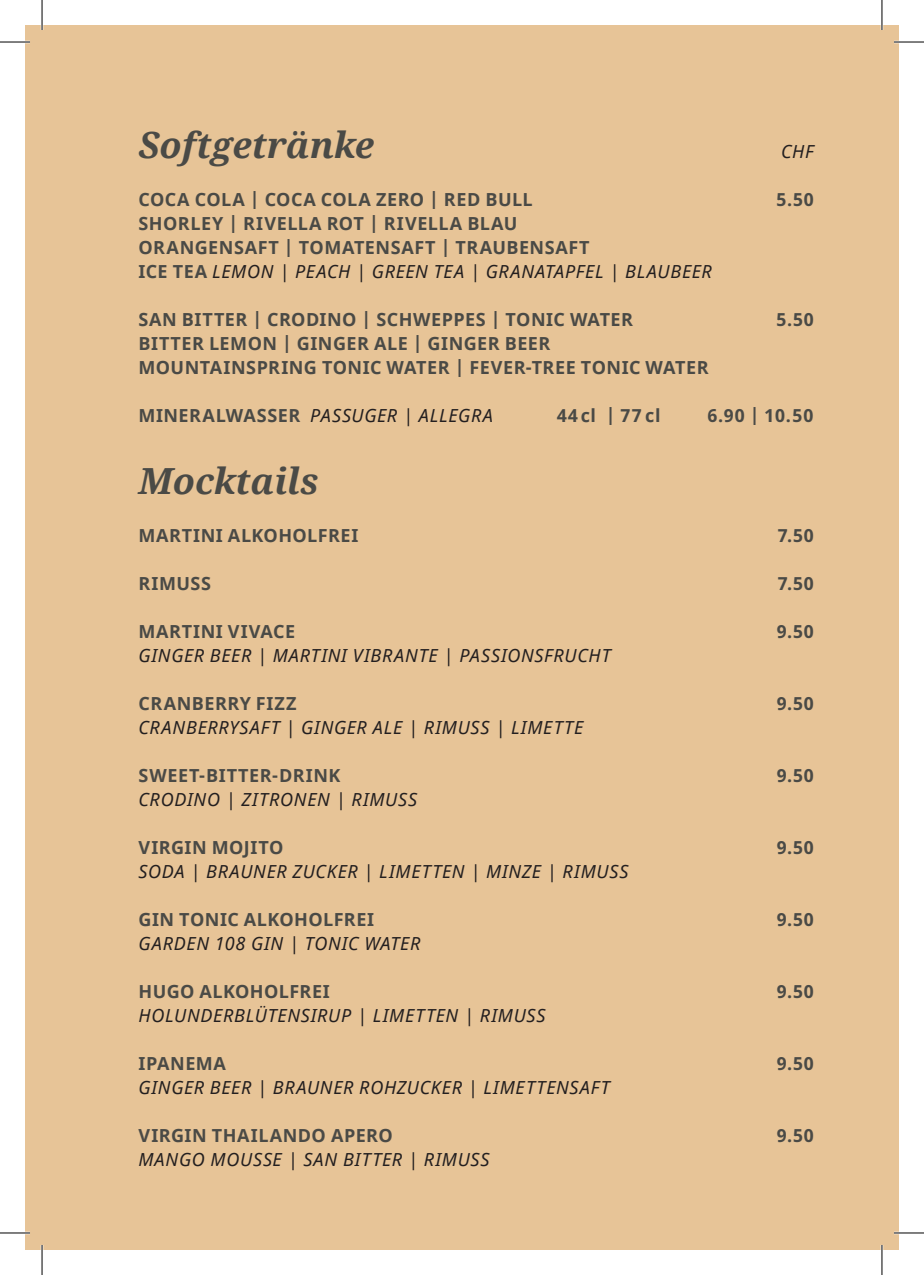
<style>
.page{position:relative;width:924px;height:1275px;background:#fff}
.page>*{position:absolute;margin:0;border:0;box-sizing:border-box;transform-origin:0 0}
.t1{font:italic 700 36px "Noto Serif";color:#4a4a46}
.t2{font:700 18px/24px "Noto Sans";letter-spacing:.03em;color:#4a4a46}
.t3{font:italic 18px "Noto Sans";letter-spacing:.04em;color:#231f20}
.s1{font-weight:400;font-style:italic;color:#231f20}
.s2{font-weight:700;font-style:normal;color:#4a4a46}
</style>
<div class="page">
<div style="left:25px;top:25px;width:873px;height:1225px;background:#e7c497"></div>
<hr style="left:0;top:41px;width:30px;height:2px;background:#fff">
<hr style="left:893px;top:41px;width:30px;height:2px;background:#fff">
<hr style="left:0;top:1231px;width:30px;height:3px;background:#fff">
<hr style="left:893px;top:1231px;width:30px;height:3px;background:#fff">
<hr style="left:41px;top:0;width:2px;height:30px;background:#fff">
<hr style="left:41px;top:1245px;width:2px;height:30px;background:#fff">
<hr style="left:880px;top:0;width:2px;height:30px;background:#fff">
<hr style="left:880px;top:1245px;width:2px;height:30px;background:#fff">
<hr style="left:0;top:42px;width:30px;height:1px;background:#000">
<hr style="left:893px;top:42px;width:30px;height:1px;background:#000">
<hr style="left:0;top:1232px;width:30px;height:1px;background:#000">
<hr style="left:893px;top:1232px;width:30px;height:1px;background:#000">
<hr style="left:42px;top:0;width:1px;height:30px;background:#000">
<hr style="left:42px;top:1245px;width:1px;height:30px;background:#000">
<hr style="left:881px;top:0;width:1px;height:30px;background:#000">
<hr style="left:881px;top:1245px;width:1px;height:30px;background:#000">
<h1 class="t1" style="left:138px;top:120px;width:237px">Softgetränke</h1>
<p class="t3" style="left:780px;top:139px;width:34px">CHF</p>
<p class="t2" style="left:138px;top:188px;width:395px">COCA COLA | COCA COLA ZERO | RED BULL</p>
<p class="t2" style="left:776px;top:188px;width:39px">5.50</p>
<p class="t2" style="left:138px;top:212px;width:574px">SHORLEY | RIVELLA ROT | RIVELLA BLAU<br>ORANGENSAFT | TOMATENSAFT | TRAUBENSAFT<br>ICE TEA <span class="s1">LEMON | PEACH | GREEN TEA | GRANATAPFEL | BLAUBEER</span></p>
<p class="t2" style="left:138px;top:308px;width:496px">SAN BITTER | CRODINO | SCHWEPPES | TONIC WATER</p>
<p class="t2" style="left:776px;top:308px;width:39px">5.50</p>
<p class="t2" style="left:138px;top:332px;width:571px">BITTER LEMON | GINGER ALE | GINGER BEER<br>MOUNTAINSPRING TONIC WATER | FEVER-TREE TONIC WATER</p>
<p class="t3" style="left:138px;top:403px;width:356px"><span class="s2">MINERALWASSER</span> PASSUGER | ALLEGRA</p>
<p class="t2" style="left:556px;top:404px;width:105px">44cl | 77 cl</p>
<p class="t2" style="left:707px;top:404px;width:107px">6.90 | 10.50</p>
<h1 class="t1" style="left:138px;top:456px;width:181px">Mocktails</h1>
<p class="t2" style="left:138px;top:524px;width:221px">MARTINI ALKOHOLFREI</p>
<p class="t2" style="left:777px;top:524px;width:37px">7.50</p>
<p class="t2" style="left:138px;top:572px;width:74px">RIMUSS</p>
<p class="t2" style="left:777px;top:572px;width:37px">7.50</p>
<p class="t2" style="left:138px;top:620px;width:158px">MARTINI VIVACE</p>
<p class="t2" style="left:776px;top:620px;width:38px">9.50</p>
<p class="t3" style="left:138px;top:643px;width:473px">GINGER BEER | MARTINI VIBRANTE | PASSIONSFRUCHT</p>
<p class="t2" style="left:138px;top:692px;width:159px">CRANBERRY FIZZ</p>
<p class="t2" style="left:776px;top:692px;width:38px">9.50</p>
<p class="t3" style="left:138px;top:715px;width:446px">CRANBERRYSAFT | GINGER ALE | RIMUSS | LIMETTE</p>
<p class="t2" style="left:138px;top:764px;width:203px">SWEET-BITTER-DRINK</p>
<p class="t2" style="left:776px;top:764px;width:38px">9.50</p>
<p class="t3" style="left:138px;top:787px;width:280px">CRODINO | ZITRONEN | RIMUSS</p>
<p class="t2" style="left:138px;top:836px;width:146px">VIRGIN MOJITO</p>
<p class="t2" style="left:776px;top:836px;width:38px">9.50</p>
<p class="t3" style="left:138px;top:859px;width:491px">SODA | BRAUNER ZUCKER | LIMETTEN | MINZE | RIMUSS</p>
<p class="t2" style="left:138px;top:908px;width:237px">GIN TONIC ALKOHOLFREI</p>
<p class="t2" style="left:776px;top:908px;width:38px">9.50</p>
<p class="t3" style="left:138px;top:931px;width:283px">GARDEN 108 GIN | TONIC WATER</p>
<p class="t2" style="left:138px;top:980px;width:193px">HUGO ALKOHOLFREI</p>
<p class="t2" style="left:776px;top:980px;width:38px">9.50</p>
<p class="t3" style="left:138px;top:1003px;width:408px">HOLUNDERBLÜTENSIRUP | LIMETTEN | RIMUSS</p>
<p class="t2" style="left:138px;top:1052px;width:89px">IPANEMA</p>
<p class="t2" style="left:776px;top:1052px;width:38px">9.50</p>
<p class="t3" style="left:138px;top:1075px;width:472px">GINGER BEER | BRAUNER ROHZUCKER | LIMETTENSAFT</p>
<p class="t2" style="left:138px;top:1124px;width:255px">VIRGIN THAILANDO APERO</p>
<p class="t2" style="left:776px;top:1124px;width:38px">9.50</p>
<p class="t3" style="left:138px;top:1147px;width:352px">MANGO MOUSSE | SAN BITTER | RIMUSS</p>
</div>
